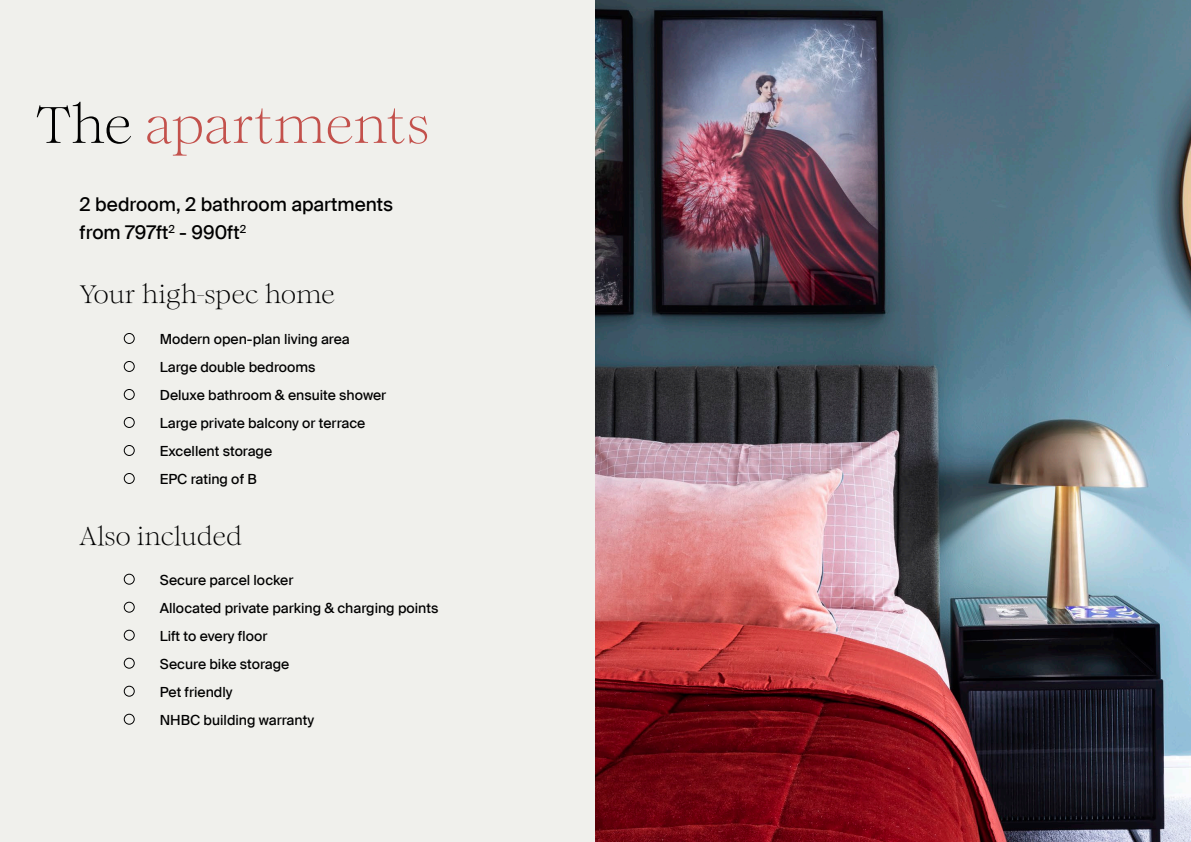
<style>
.page{position:relative;width:1191px;height:842px;background:#f0f0ec}
.page>*{position:absolute;margin:0;border:0;box-sizing:border-box;transform-origin:0 0}
.t1{font:51px "Romie";letter-spacing:-.005em;color:#c3514c}
.t2{font:25px "Romie";letter-spacing:-.015em;color:#000}
.t3{font:19px/28px "Suisse Intl";color:#000}
.t4{font:14px/28px "Suisse Intl";color:#000}
.s1{color:#000}
</style>
<div class="page">
<div style="left:124px;top:333px;width:11px;height:11px;border:1px solid #000;border-radius:50%"></div>
<div style="left:124px;top:361px;width:11px;height:11px;border:1px solid #000;border-radius:50%"></div>
<div style="left:124px;top:389px;width:11px;height:11px;border:1px solid #000;border-radius:50%"></div>
<div style="left:124px;top:417px;width:11px;height:11px;border:1px solid #000;border-radius:50%"></div>
<div style="left:124px;top:445px;width:11px;height:11px;border:1px solid #000;border-radius:50%"></div>
<div style="left:124px;top:473px;width:11px;height:11px;border:1px solid #000;border-radius:50%"></div>
<div style="left:124px;top:574px;width:11px;height:11px;border:1px solid #000;border-radius:50%"></div>
<div style="left:124px;top:602px;width:11px;height:11px;border:1px solid #000;border-radius:50%"></div>
<div style="left:124px;top:630px;width:11px;height:11px;border:1px solid #000;border-radius:50%"></div>
<div style="left:124px;top:658px;width:11px;height:11px;border:1px solid #000;border-radius:50%"></div>
<div style="left:124px;top:686px;width:11px;height:11px;border:1px solid #000;border-radius:50%"></div>
<div style="left:124px;top:714px;width:11px;height:11px;border:1px solid #000;border-radius:50%"></div>
<img style="left:595px;top:0;width:596px;height:842px">
<h1 class="t1" style="left:36px;top:89px;width:394px"><span class="s1">The</span> apartments</h1>
<h3 class="t3" style="left:80px;top:190px;width:315px">2 bedroom, 2 bathroom apartments from 797ft<sup>2</sup> - 990ft<sup>2</sup></h3>
<h2 class="t2" style="left:80px;top:277px;width:257px">Your high-spec home</h2>
<p class="t4" style="left:160px;top:325px;width:228px">Modern open-plan living area<br>Large double bedrooms<br>Deluxe bathroom &amp; ensuite shower<br>Large private balcony or terrace<br>Excellent storage<br>EPC rating of B</p>
<h2 class="t2" style="left:80px;top:519px;width:164px">Also included</h2>
<p class="t4" style="left:160px;top:566px;width:280px">Secure parcel locker<br>Allocated private parking &amp; charging points<br>Lift to every floor<br>Secure bike storage<br>Pet friendly<br>NHBC building warranty</p>
</div>
